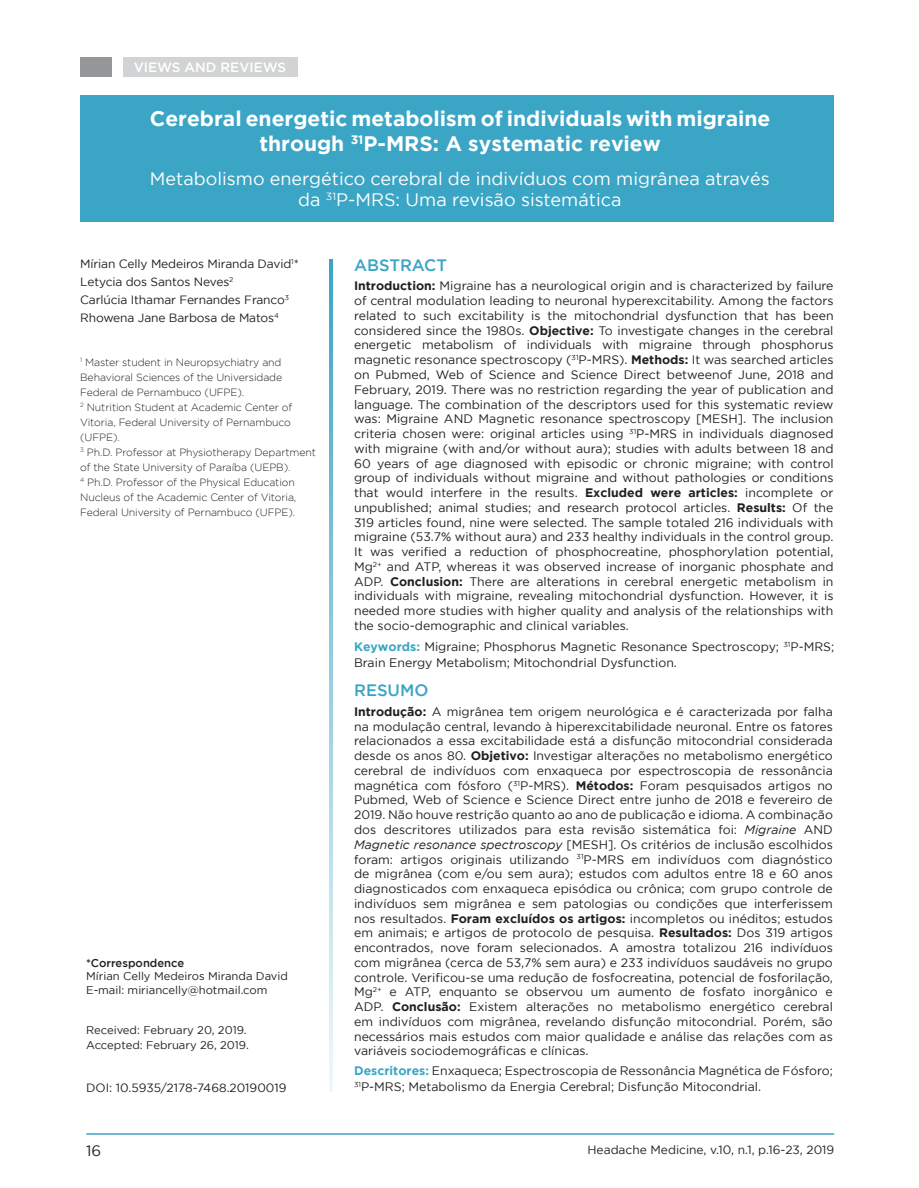
<style>
.page{position:relative;width:919px;height:1188px;background:#fff}
.page>*{position:absolute;margin:0;border:0;box-sizing:border-box;transform-origin:0 0}
.Título{font:700 21px/25.2px "Gotham";color:#fff;text-align:center}
.Título_em_Inglês{font:18px/21.6px "Gotham";color:#fff;text-align:center}
.t1{font:500 16.5px "Gotham";color:#3aa4c4}
.t2{font:15px "Gotham";color:#231f20}
.t3{font:500 13.5px "Gotham";color:#fff}
.Resumo___Abstract{font:12.3px/14.7px "Gotham";color:#231f20}
.Autores{font:12px "Gotham";letter-spacing:-.01em;color:#231f20}
.correspondência{font:12px "Gotham";color:#231f20}
.t4{font:11.25px "Gotham";color:#231f20}
.t5{font:500 11.25px "Gotham";color:#231f20}
.Afiliações{font:300 10.5px/15px "Gotham";letter-spacing:-.01em;color:#231f20}
.s1{font-weight:700}
.s2{font-weight:700;color:#3aa5c5}
.s3{font-style:italic}
</style>
<div class="page">
<hr style="left:86px;top:1133px;width:748px;height:1px;background:#3aa5c5">
<div style="left:80px;top:95px;width:753px;height:126px;background:#3aa5c5"></div>
<svg style="left:329px;top:259px;width:4px;height:832px;background:#95cedf"></svg>
<div style="left:80px;top:57px;width:32px;height:20px;background:#949698"></div>
<div style="left:123px;top:57px;width:175px;height:20px;background:#d1d3d4"></div>
<p class="t3" style="left:134px;top:59px;width:154px">VIEWS AND REVIEWS</p>
<p class="Título" style="left:150px;top:105px;width:622px">Cerebral energetic metabolism of individuals with migraine through <sup>31</sup>P-MRS: A systematic review</p>
<p class="Título_em_Inglês" style="left:150px;top:167px;width:621px">Metabolismo energético cerebral de indivíduos com migrânea através da <sup>31</sup>P-MRS: Uma revisão sistemática</p>
<p class="Autores" style="left:80px;top:257px;width:220px">Mírian Celly Medeiros Miranda David<sup>1</sup>*</p>
<p class="Autores" style="left:80px;top:275px;width:155px">Letycia dos Santos Neves<sup>2</sup></p>
<p class="Autores" style="left:80px;top:293px;width:210px">Carlúcia Ithamar Fernandes Franco<sup>3</sup></p>
<p class="Autores" style="left:80px;top:311px;width:200px">Rhowena Jane Barbosa de Matos<sup>4</sup></p>
<p class="Afiliações" style="left:80px;top:354px;width:203px;text-align:justify"><sup>1</sup> Master student in Neuropsychiatry and Behavioral Sciences of the Universidade Federal de Pernambuco (UFPE).</p>
<p class="Afiliações" style="left:80px;top:399px;width:214px"><sup>2</sup> Nutrition Student at Academic Center of<br>Vitoria, Federal University of Pernambuco (UFPE).</p>
<p class="Afiliações" style="left:80px;top:444px;width:237px"><sup>3</sup> Ph.D. Professor at Physiotherapy Department of the State University of Paraíba (UEPB).</p>
<p class="Afiliações" style="left:80px;top:474px;width:218px"><sup>4</sup> Ph.D. Professor of the Physical Education<br>Nucleus of the Academic Center of Vitoria,<br>Federal University of Pernambuco (UFPE).</p>
<p class="t5" style="left:86px;top:956px;width:100px">*Correspondence</p>
<p class="t4" style="left:86px;top:970px;width:203px">Mírian Celly Medeiros Miranda David</p>
<p class="t4" style="left:86px;top:983px;width:183px">E-mail: miriancelly@hotmail.com</p>
<p class="t4" style="left:86px;top:1024px;width:162px">Received: February 20, 2019.</p>
<p class="t4" style="left:86px;top:1038px;width:164px">Accepted: February 26, 2019.</p>
<p class="correspondência" style="left:86px;top:1081px;width:202px">DOI: 10.5935/2178-7468.20190019</p>
<p class="t1" style="left:354px;top:256px;width:95px">ABSTRACT</p>
<p class="Resumo___Abstract" style="left:354px;top:278px;width:481px;text-align:justify"><span class="s1">Introduction:</span> Migraine has a neurological origin and is characterized by failure of central modulation leading to neuronal hyperexcitability. Among the factors related to such excitability is the mitochondrial dysfunction that has been considered since the 1980s. <span class="s1">Objective:</span> To investigate changes in the cerebral energetic metabolism of individuals with migraine through phosphorus magnetic resonance spectroscopy (<sup>31</sup>P-MRS). <span class="s1">Methods:</span> It was searched articles on Pubmed, Web of Science and Science Direct betweenof June, 2018 and February, 2019. There was no restriction regarding the year of publication and language. The combination of the descriptors used for this systematic review was: Migraine AND Magnetic resonance spectroscopy [MESH]. The inclusion criteria chosen were: original articles using <sup>31</sup>P-MRS in individuals diagnosed with migraine (with and/or without aura); studies with adults between 18 and 60 years of age diagnosed with episodic or chronic migraine; with control group of individuals without migraine and without pathologies or conditions that would interfere in the results. <span class="s1">Excluded were articles:</span> incomplete or unpublished; animal studies; and research protocol articles. <span class="s1">Results:</span> Of the 319 articles found, nine were selected. The sample totaled 216 individuals with migraine (53.7% without aura) and 233 healthy individuals in the control group.<br>It was verified a reduction of phosphocreatine, phosphorylation potential, Mg<sup>2+</sup> and ATP, whereas it was observed increase of inorganic phosphate and ADP. <span class="s1">Conclusion:</span> There are alterations in cerebral energetic metabolism in individuals with migraine, revealing mitochondrial dysfunction. However, it is needed more studies with higher quality and analysis of the relationships with the socio-demographic and clinical variables.</p>
<p class="Resumo___Abstract" style="left:354px;top:638px;width:482px;line-height:15.8px"><span class="s2">Keywords:</span> Migraine; Phosphorus Magnetic Resonance Spectroscopy; <sup>31</sup>P-MRS;<br>Brain Energy Metabolism; Mitochondrial Dysfunction.</p>
<p class="Resumo___Abstract" style="left:354px;top:704px;width:480px;text-align:justify"><span class="s1">Introdução:</span> A migrânea tem origem neurológica e é caracterizada por falha na modulação central, levando à hiperexcitabilidade neuronal. Entre os fatores relacionados a essa excitabilidade está a disfunção mitocondrial considerada desde os anos 80. <span class="s1">Objetivo:</span> Investigar alterações no metabolismo energético cerebral de indivíduos com enxaqueca por espectroscopia de ressonância magnética com fósforo (<sup>31</sup>P-MRS). <span class="s1">Métodos:</span> Foram pesquisados artigos no Pubmed, Web of Science e Science Direct entre junho de 2018 e fevereiro de 2019. Não houve restrição quanto ao ano de publicação e idioma. A combinação dos descritores utilizados para esta revisão sistemática foi: <span class="s3">Migraine</span> AND <span class="s3">Magnetic resonance spectroscopy</span> [MESH]. Os critérios de inclusão escolhidos foram: artigos originais utilizando <sup>31</sup>P-MRS em indivíduos com diagnóstico de migrânea (com e/ou sem aura); estudos com adultos entre 18 e 60 anos diagnosticados com enxaqueca episódica ou crônica; com grupo controle de indivíduos sem migrânea e sem patologias ou condições que interferissem nos resultados. <span class="s1">Foram excluídos os artigos:</span> incompletos ou inéditos; estudos em animais; e artigos de protocolo de pesquisa. <span class="s1">Resultados:</span> Dos 319 artigos encontrados, nove foram selecionados. A amostra totalizou 216 indivíduos com migrânea (cerca de 53,7% sem aura) e 233 indivíduos saudáveis no grupo controle. Verificou-se uma redução de fosfocreatina, potencial de fosforilação, Mg<sup>2+</sup> e ATP, enquanto se observou um aumento de fosfato inorgânico e ADP. <span class="s1">Conclusão:</span> Existem alterações no metabolismo energético cerebral em indivíduos com migrânea, revelando disfunção mitocondrial. Porém, são necessários mais estudos com maior qualidade e análise das relações com as variáveis sociodemográficas e clínicas.</p>
<p class="t1" style="left:354px;top:680px;width:76px">RESUMO</p>
<p class="Resumo___Abstract" style="left:354px;top:1063px;width:480px;line-height:15.8px"><span class="s2">Descritores:</span> Enxaqueca; Espectroscopia de Ressonância Magnética de Fósforo;<br><sup>31</sup>P-MRS; Metabolismo da Energia Cerebral; Disfunção Mitocondrial.</p>
<p class="t2" style="left:86px;top:1142px;width:17px">16</p>
<p class="Autores" style="left:587px;top:1143px;width:248px">Headache Medicine, v.10, n.1, p.16-23, 2019</p>
</div>
